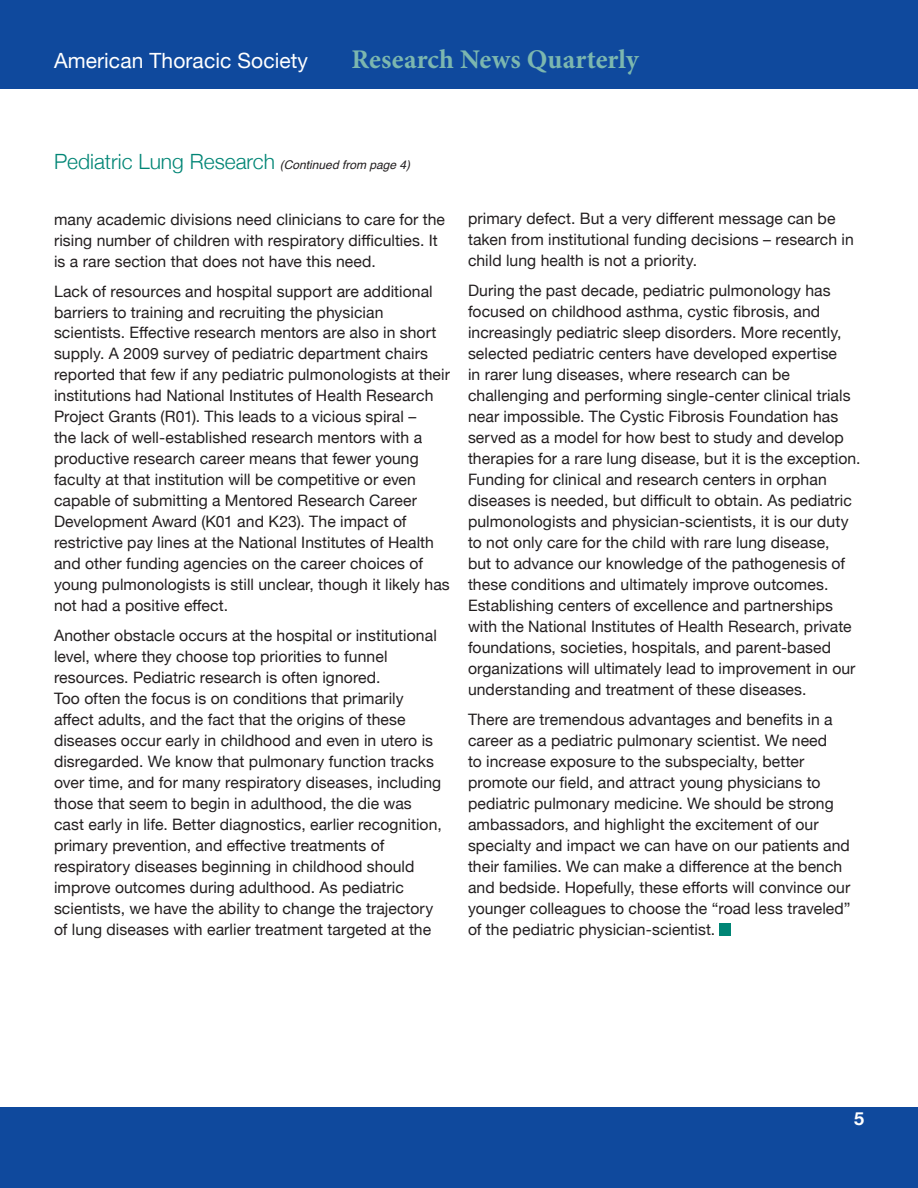
<style>
.page{position:relative;width:918px;height:1188px;background:#fff}
.page>*{position:absolute;margin:0;border:0;box-sizing:border-box;transform-origin:0 0}
.t1{font:700 27px "Minion Pro";letter-spacing:.005em;color:#7cb7af}
.t2{font:300 21px "Helvetica Neue";color:#008575}
.t3{font:21px "Helvetica Neue";letter-spacing:.005em;color:#fff}
.t4{font:700 18px "Helvetica Neue";color:#fff}
.t5{font:15.75px/21px "Helvetica Neue";letter-spacing:.005em;color:#231f20}
.s1{font-family:"Helvetica";font-weight:400;font-style:italic;font-size:12px;color:#231f20}
</style>
<div class="page">
<div style="left:0;top:0;width:918px;height:89px;background:#0f499d"></div>
<div style="left:0;top:1107px;width:918px;height:81px;background:#0f499d"></div>
<div style="left:720px;top:923px;width:11px;height:13px;background:#008575"></div>
<p class="t3" style="left:54px;top:43px;width:256px">American Thoracic Society</p>
<p class="t1" style="left:352px;top:40px;width:289px">Research News Quarterly</p>
<p class="t2" style="left:54px;top:144px;width:358px">Pediatric Lung Research <span class="s1">(Continued from page 4)</span></p>
<p class="t5" style="left:54px;top:207px;width:393px">many academic divisions need clinicians to care for the rising number of children with respiratory difficulties. It is a rare section that does not have this need.</p>
<p class="t5" style="left:54px;top:279px;width:397px">Lack of resources and hospital support are additional barriers to training and recruiting the physician scientists. Effective research mentors are also in short supply. A 2009 survey of pediatric department chairs reported that few if any pediatric pulmonologists at their institutions had National Institutes of Health Research Project Grants (R01). This leads to a vicious spiral –<br>the lack of well-established research mentors with a productive research career means that fewer young faculty at that institution will be competitive or even capable of submitting a Mentored Research Career Development Award (K01 and K23). The impact of restrictive pay lines at the National Institutes of Health and other funding agencies on the career choices of young pulmonologists is still unclear, though it likely has not had a positive effect.</p>
<p class="t5" style="left:54px;top:624px;width:389px">Another obstacle occurs at the hospital or institutional level, where they choose top priorities to funnel resources. Pediatric research is often ignored.<br>Too often the focus is on conditions that primarily affect adults, and the fact that the origins of these diseases occur early in childhood and even in utero is disregarded. We know that pulmonary function tracks over time, and for many respiratory diseases, including those that seem to begin in adulthood, the die was cast early in life. Better diagnostics, earlier recognition, primary prevention, and effective treatments of respiratory diseases beginning in childhood should improve outcomes during adulthood. As pediatric scientists, we have the ability to change the trajectory of lung diseases with earlier treatment targeted at the</p>
<p class="t5" style="left:468px;top:207px;width:387px">primary defect. But a very different message can be taken from institutional funding decisions – research in child lung health is not a priority.</p>
<p class="t5" style="left:468px;top:279px;width:394px">During the past decade, pediatric pulmonology has focused on childhood asthma, cystic fibrosis, and increasingly pediatric sleep disorders. More recently, selected pediatric centers have developed expertise<br>in rarer lung diseases, where research can be challenging and performing single-center clinical trials near impossible. The Cystic Fibrosis Foundation has served as a model for how best to study and develop therapies for a rare lung disease, but it is the exception.<br>Funding for clinical and research centers in orphan diseases is needed, but difficult to obtain. As pediatric pulmonologists and physician-scientists, it is our duty to not only care for the child with rare lung disease,<br>but to advance our knowledge of the pathogenesis of these conditions and ultimately improve outcomes.<br>Establishing centers of excellence and partnerships with the National Institutes of Health Research, private foundations, societies, hospitals, and parent-based organizations will ultimately lead to improvement in our understanding and treatment of these diseases.</p>
<p class="t5" style="left:468px;top:708px;width:384px">There are tremendous advantages and benefits in a career as a pediatric pulmonary scientist. We need<br>to increase exposure to the subspecialty, better promote our field, and attract young physicians to pediatric pulmonary medicine. We should be strong ambassadors, and highlight the excitement of our specialty and impact we can have on our patients and their families. We can make a difference at the bench and bedside. Hopefully, these efforts will convince our younger colleagues to choose the “road less traveled” of the pediatric physician-scientist.</p>
<p class="t4" style="left:854px;top:1102px;width:12px">5</p>
</div>
